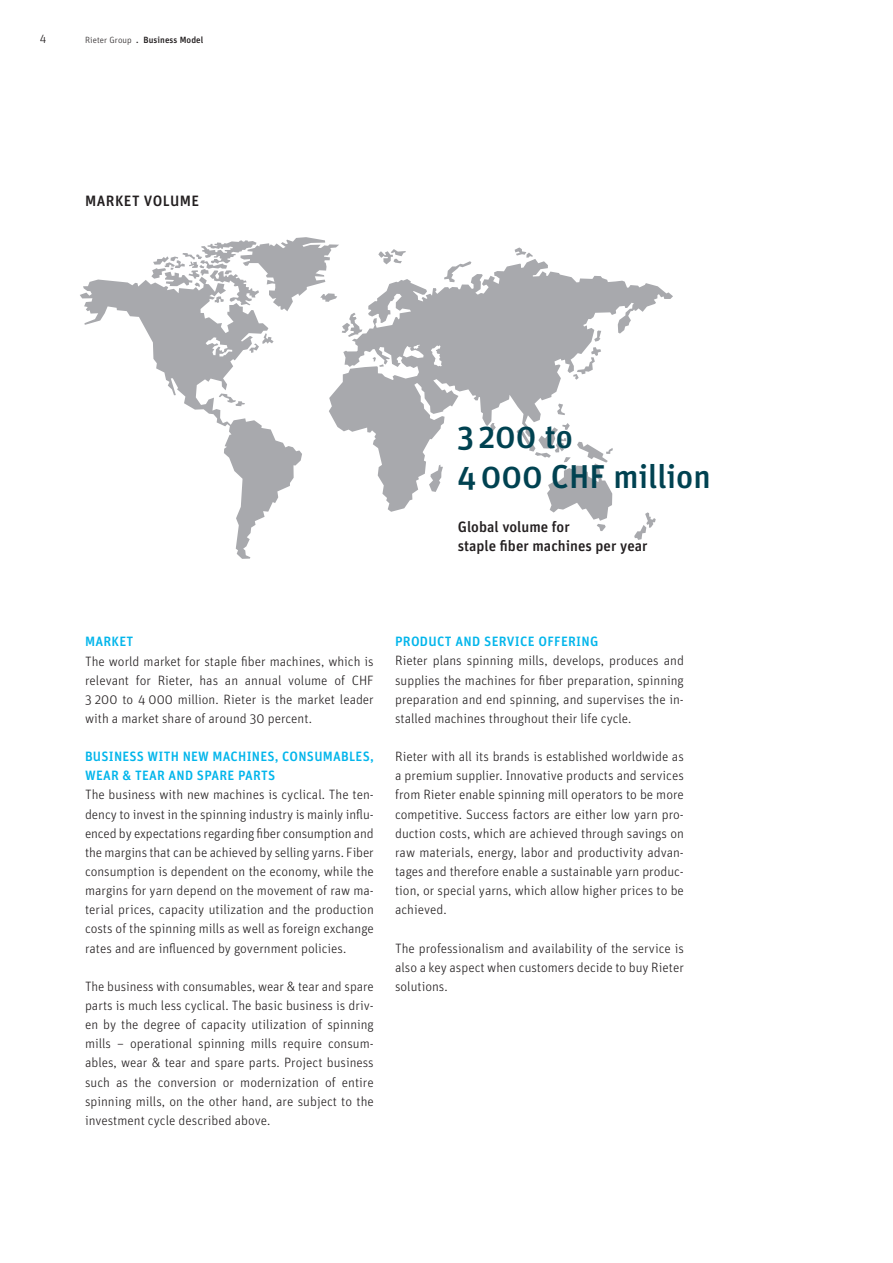
<style>
.page{position:relative;width:893px;height:1263px;background:#fff}
.page>*{position:absolute;margin:0;border:0;box-sizing:border-box;transform-origin:0 0}
.t1{font:33px/39.6px "Rieter Unit OT Medium";color:#004251}
.t2{font:15px/19.2px "Rieter Unit OT Medium";color:#231f20}
.t3{font:15px "Rieter Unit OT Medium";letter-spacing:.03em;color:#231f20}
.t4{font:13.5px/19.2px "Rieter Unit OT Light";color:#231f20;text-align:justify}
.t5{font:13.5px/19.2px "Rieter Unit OT Medium";letter-spacing:.02em;color:#02b5eb}
.t6{font:12px "Rieter Unit OT Light";color:#231f20}
.t7{font:9px "Rieter Unit OT Medium";letter-spacing:.01em;color:#231f20}
.s1{font-family:"Rieter Unit OT Light"}
</style>
<div class="page">
<svg style="left:378px;top:249px;width:28px;height:10px"></svg>
<svg style="left:634px;top:512px;width:22px;height:28px"></svg>
<svg style="left:553px;top:512px;width:55px;height:19px"></svg>
<svg style="left:515px;top:247px;width:18px;height:11px"></svg>
<svg style="left:80px;top:237px;width:259px;height:322px"></svg>
<svg style="left:329px;top:259px;width:344px;height:253px"></svg>
<p class="t6" style="left:40px;top:32px;width:15px">412</p>
<p class="t7" style="left:85px;top:34px;width:120px"><span class="s1">Rieter Group</span> . Business Model</p>
<p class="t3" style="left:85px;top:192px;width:116px">MARKET VOLUME</p>
<h1 class="t1" style="left:457px;top:418px;width:255px">3200 to<br>4000 CHF million</h1>
<p class="t2" style="left:458px;top:517px;width:191px">Global volume for<br>staple fiber machines per year</p>
<p class="t5" style="left:85px;top:633px;width:50px">MARKET</p>
<p class="t4" style="left:85px;top:651px;width:290px">The world market for staple fiber machines, which is relevant for Rieter, has an annual volume of CHF 3 200 to 4 000 million. Rieter is the market leader with a market share of around 30 percent.</p>
<p class="t5" style="left:85px;top:747px;width:290px">BUSINESS WITH NEW MACHINES, CONSUMABLES,<br>WEAR &amp; TEAR AND SPARE PARTS</p>
<p class="t4" style="left:85px;top:785px;width:290px">The business with new machines is cyclical. The ten&shy;dency to invest in the spinning industry is mainly influ&shy;enced by expectations regarding fiber consumption and the margins that can be achieved by selling yarns. Fiber consumption is dependent on the economy, while the margins for yarn depend on the movement of raw ma&shy;terial prices, capacity utilization and the production costs of the spinning mills as well as foreign exchange rates and are influenced by government policies.</p>
<p class="t4" style="left:85px;top:977px;width:290px">The business with consumables, wear &amp; tear and spare parts is much less cyclical. The basic business is driv&shy;en by the degree of capacity utilization of spinning mills – operational spinning mills require consum&shy;ables, wear &amp; tear and spare parts. Project business such as the conversion or modernization of entire spinning mills, on the other hand, are subject to the investment cycle described above.</p>
<p class="t5" style="left:395px;top:633px;width:205px">PRODUCT AND SERVICE OFFERING</p>
<p class="t4" style="left:395px;top:651px;width:290px">Rieter plans spinning mills, develops, produces and supplies the machines for fiber preparation, spinning preparation and end spinning, and supervises the in&shy;stalled machines throughout their life cycle.</p>
<p class="t4" style="left:395px;top:747px;width:290px">Rieter with all its brands is established worldwide as a premium supplier. Innovative products and services from Rieter enable spinning mill operators to be more competitive. Success factors are either low yarn pro&shy;duction costs, which are achieved through savings on raw materials, energy, labor and productivity advan&shy;tages and therefore enable a sustainable yarn produc&shy;tion, or special yarns, which allow higher prices to be achieved.</p>
<p class="t4" style="left:395px;top:938px;width:290px">The professionalism and availability of the service is also a key aspect when customers decide to buy Rieter solutions.</p>
</div>
